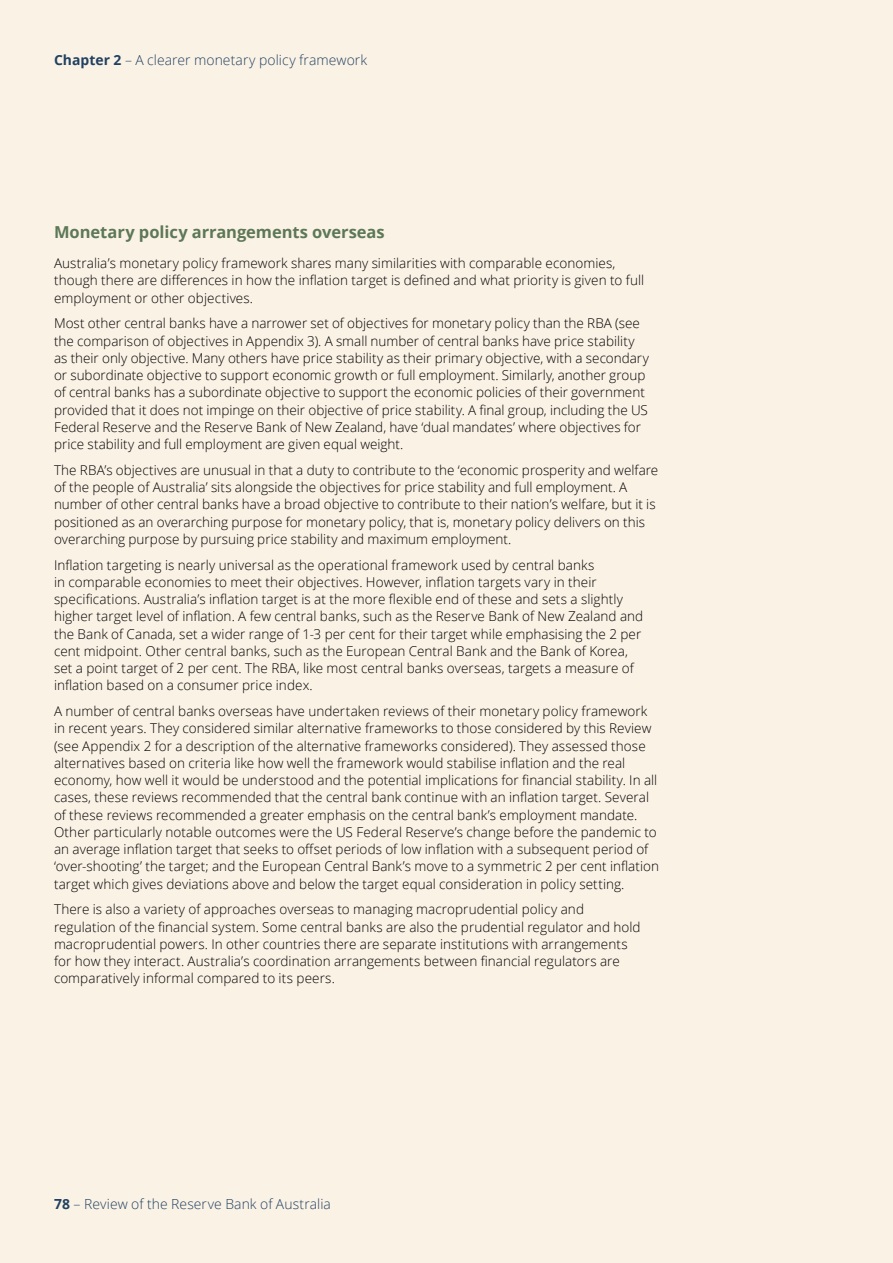
<style>
.page{position:relative;width:893px;height:1263px;background:#fbf2e6}
.page>*{position:absolute;margin:0;border:0;box-sizing:border-box;transform-origin:0 0}
.Heading_3{font:700 16.5px "Open Sans";letter-spacing:-.005em;color:#5c7857}
.t1{font:300 13.95px "Open Sans";letter-spacing:.005em;color:#204160}
.Body_text{font:300 13.5px/17.2px "Open Sans";letter-spacing:.005em;color:#000}
.s1{font-weight:700}
</style>
<div class="page">
<p class="t1" style="left:54px;top:50px;width:315px"><span class="s1">Chapter 2</span> – A clearer monetary policy framework</p>
<h3 class="Heading_3" style="left:54px;top:220px;width:332px">Monetary policy arrangements overseas</h3>
<p class="Body_text" style="left:54px;top:254px;width:592px">Australia’s monetary policy framework shares many similarities with comparable economies, though there are differences in how the inflation target is defined and what priority is given to full employment or other objectives.</p>
<p class="Body_text" style="left:54px;top:314px;width:597px">Most other central banks have a narrower set of objectives for monetary policy than the RBA (see the comparison of objectives in Appendix 3). A small number of central banks have price stability as their only objective. Many others have price stability as their primary objective, with a secondary or subordinate objective to support economic growth or full employment. Similarly, another group of central banks has a subordinate objective to support the economic policies of their government provided that it does not impinge on their objective of price stability. A final group, including the US Federal Reserve and the Reserve Bank of New Zealand, have ‘dual mandates’ where objectives for price stability and full employment are given equal weight.</p>
<p class="Body_text" style="left:54px;top:461px;width:606px">The RBA’s objectives are unusual in that a duty to contribute to the ‘economic prosperity and welfare of the people of Australia’ sits alongside the objectives for price stability and full employment. A number of other central banks have a broad objective to contribute to their nation’s welfare, but it is positioned as an overarching purpose for monetary policy, that is, monetary policy delivers on this overarching purpose by pursuing price stability and maximum employment.</p>
<p class="Body_text" style="left:54px;top:556px;width:591px">Inflation targeting is nearly universal as the operational framework used by central banks<br>in comparable economies to meet their objectives. However, inflation targets vary in their specifications. Australia’s inflation target is at the more flexible end of these and sets a slightly higher target level of inflation. A few central banks, such as the Reserve Bank of New Zealand and the Bank of Canada, set a wider range of 1-3 per cent for their target while emphasising the 2 per cent midpoint. Other central banks, such as the European Central Bank and the Bank of Korea, set a point target of 2 per cent. The RBA, like most central banks overseas, targets a measure of inflation based on a consumer price index.</p>
<p class="Body_text" style="left:54px;top:702px;width:607px">A number of central banks overseas have undertaken reviews of their monetary policy framework in recent years. They considered similar alternative frameworks to those considered by this Review (see Appendix 2 for a description of the alternative frameworks considered). They assessed those alternatives based on criteria like how well the framework would stabilise inflation and the real economy, how well it would be understood and the potential implications for financial stability. In all cases, these reviews recommended that the central bank continue with an inflation target. Several of these reviews recommended a greater emphasis on the central bank’s employment mandate.<br>Other particularly notable outcomes were the US Federal Reserve’s change before the pandemic to an average inflation target that seeks to offset periods of low inflation with a subsequent period of ‘over-shooting’ the target; and the European Central Bank’s move to a symmetric 2 per cent inflation target which gives deviations above and below the target equal consideration in policy setting.</p>
<p class="Body_text" style="left:54px;top:900px;width:588px">There is also a variety of approaches overseas to managing macroprudential policy and regulation of the financial system. Some central banks are also the prudential regulator and hold macroprudential powers. In other countries there are separate institutions with arrangements for how they interact. Australia’s coordination arrangements between financial regulators are comparatively informal compared to its peers.</p>
<p class="t1" style="left:54px;top:1194px;width:278px"><span class="s1">78</span> – Review of the Reserve Bank of Australia</p>
</div>
